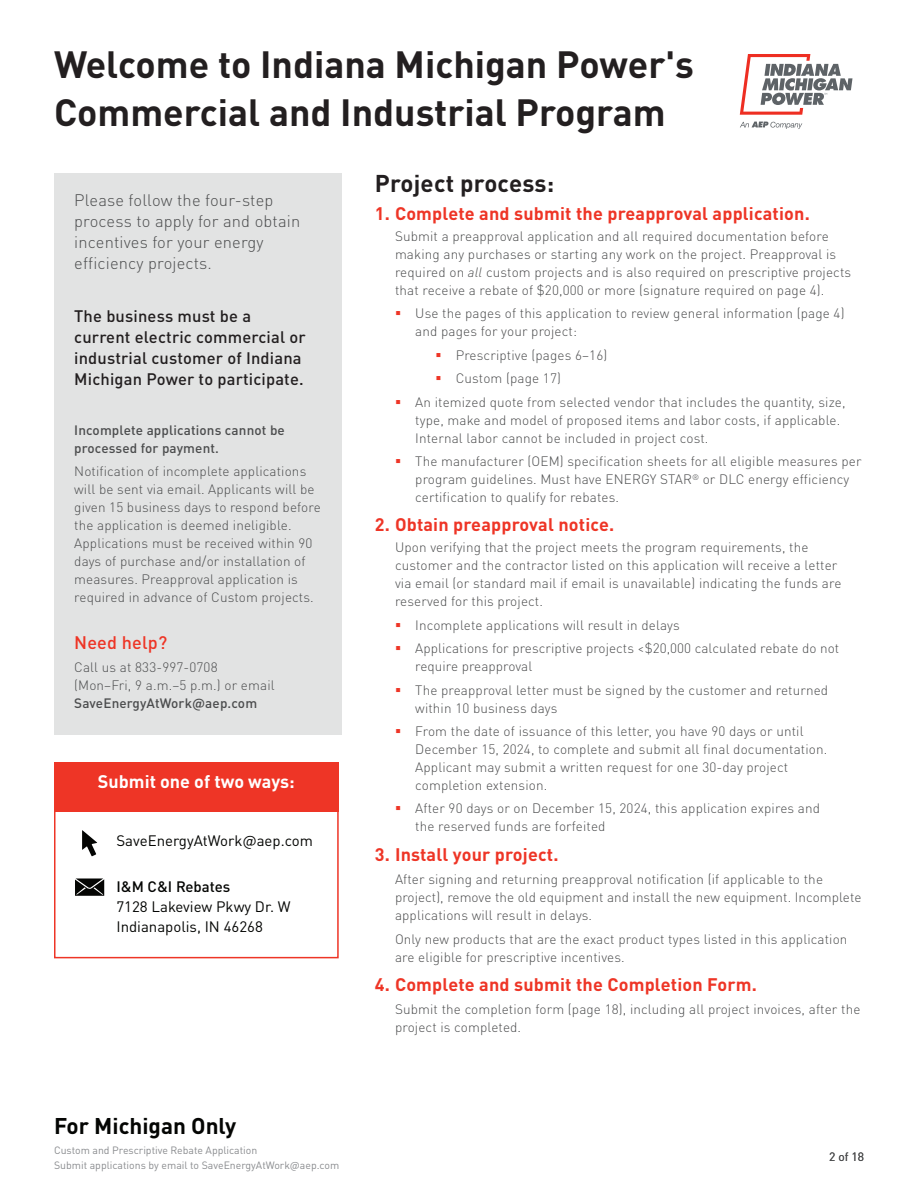
<style>
.page{position:relative;width:918px;height:1188px;background:#fff}
.page>*{position:absolute;margin:0;border:0;box-sizing:border-box;transform-origin:0 0}
.t1{font:700 37.5px/48px "DINOT";color:#231f20}
.t2{font:700 24px "DINOT";letter-spacing:.01em;color:#231f20}
.t3{font:700 22.5px "DINOT";color:#040503}
.t4{font:700 18px "DINOT";letter-spacing:.01em;color:#ee3526}
.t5{font:700 18px "DINOT";color:#fff}
.t6{font:500 18px "DINOT";letter-spacing:.01em;color:#ee3526}
.t7{font:500 16.5px/21px "DINOT";letter-spacing:.01em;color:#231f20}
.t8{font:300 16.5px/21px "DINOT";letter-spacing:.01em;color:#4b4c4d}
.t9{font:15px/19.6px "DINOT";color:#040503}
.t10{font:500 15px "DINOT";color:#040503}
.t11{font:300 13.5px/18px "DINOT";letter-spacing:.01em;color:#4b4c4d}
.t12{font:500 13.5px/18px "DINOT";letter-spacing:.01em;color:#4b4c4d}
.t13{font:12px "DINOT";color:#4b4c4d}
.t14{font:10.5px "DINOT";color:#898b8e}
.s1{font-weight:500}
.s2{font-style:italic}
</style>
<div class="page">
<div style="left:54px;top:173px;width:287px;height:562px;background:#e2e3e3"></div>
<div style="left:54px;top:763px;width:285px;height:49px;background:#ee3526"></div>
<div style="left:54px;top:804px;width:285px;height:154px;border:2px solid #ee3526"></div>
<svg style="left:82px;top:830px;width:15px;height:26px"></svg>
<svg style="left:75px;top:878px;width:29px;height:18px"></svg>
<svg style="left:740px;top:122px;width:62px;height:7px"></svg>
<svg style="left:740px;top:54px;width:112px;height:61px"></svg>
<p class="t1" style="left:54px;top:40px;width:641px">Welcome to Indiana Michigan Power's<br>Commercial and Industrial Program</p>
<p class="t8" style="left:74px;top:190px;width:228px">Please follow the four-step process to apply for and obtain incentives for your energy efficiency projects.</p>
<p class="t7" style="left:74px;top:305px;width:233px">The business must be a current electric commercial or industrial customer of Indiana<br>Michigan Power to participate.</p>
<p class="t12" style="left:74px;top:421px;width:212px">Incomplete applications cannot be processed for payment.</p>
<p class="t11" style="left:74px;top:462px;width:248px">Notification of incomplete applications will be sent via email. Applicants will be given 15 business days to respond before the application is deemed ineligible.<br>Applications must be received within 90 days of purchase and/or installation of measures. Preapproval application is required in advance of Custom projects.</p>
<p class="t6" style="left:74px;top:631px;width:94px">Need help?</p>
<p class="t11" style="left:74px;top:658px;width:202px">Call us at 833-997-0708 (Mon–Fri, 9 a.m.–5 p.m.) or email<br><span class="s1">SaveEnergyAtWork@aep.com</span></p>
<p class="t5" style="left:98px;top:769px;width:198px">Submit one of two ways:</p>
<p class="t9" style="left:116px;top:831px;width:198px">SaveEnergyAtWork@aep.com</p>
<p class="t10" style="left:116px;top:877px;width:115px">I&amp;M C&amp;I Rebates</p>
<p class="t9" style="left:116px;top:897px;width:176px">7128 Lakeview Pkwy Dr. W<br>Indianapolis, IN 46268</p>
<p class="t3" style="left:54px;top:1111px;width:184px">For Michigan Only</p>
<p class="t14" style="left:54px;top:1143px;width:205px">Custom and Prescriptive Rebate Application</p>
<p class="t14" style="left:54px;top:1158px;width:287px">Submit applications by email to SaveEnergyAtWork@aep.com</p>
<p class="t2" style="left:375px;top:167px;width:181px">Project process:</p>
<p class="t4" style="left:375px;top:202px;width:437px">1. Complete and submit the preapproval application.</p>
<p class="t11" style="left:395px;top:227px;width:458px">Submit a preapproval application and all required documentation before making any purchases or starting any work on the project. Preapproval is required on <span class="s2">all</span> custom projects and is also required on prescriptive projects that receive a rebate of $20,000 or more (signature required on page 4).</p>
<p class="t11" style="left:415px;top:304px;width:431px">Use the pages of this application to review general information (page 4) and pages for your project:</p>
<p class="t11" style="left:456px;top:346px;width:153px">Prescriptive (pages 6–16)</p>
<p class="t11" style="left:456px;top:369px;width:107px">Custom (page 17)</p>
<p class="t11" style="left:415px;top:393px;width:432px">An itemized quote from selected vendor that includes the quantity, size, type, make and model of proposed items and labor costs, if applicable.<br>Internal labor cannot be included in project cost.</p>
<p class="t11" style="left:415px;top:452px;width:448px">The manufacturer (OEM) specification sheets for all eligible measures per program guidelines. Must have ENERGY STAR<sup>®</sup> or DLC energy efficiency certification to qualify for rebates.</p>
<p class="t4" style="left:375px;top:513px;width:241px">2. Obtain preapproval notice.</p>
<p class="t11" style="left:395px;top:538px;width:448px">Upon verifying that the project meets the program requirements, the customer and the contractor listed on this application will receive a letter via email (or standard mail if email is unavailable) indicating the funds are reserved for this project.</p>
<p class="t11" style="left:415px;top:616px;width:266px">Incomplete applications will result in delays</p>
<p class="t11" style="left:415px;top:639px;width:425px">Applications for prescriptive projects &lt;$20,000 calculated rebate do not require preapproval</p>
<p class="t11" style="left:415px;top:681px;width:415px">The preapproval letter must be signed by the customer and returned within 10 business days</p>
<p class="t11" style="left:415px;top:722px;width:414px">From the date of issuance of this letter, you have 90 days or until December 15, 2024, to complete and submit all final documentation.<br>Applicant may submit a written request for one 30-day project completion extension.</p>
<p class="t11" style="left:415px;top:799px;width:406px">After 90 days or on December 15, 2024, this application expires and the reserved funds are forfeited</p>
<p class="t4" style="left:375px;top:843px;width:185px">3. Install your project.</p>
<p class="t11" style="left:395px;top:870px;width:468px">After signing and returning preapproval notification (if applicable to the project), remove the old equipment and install the new equipment. Incomplete applications will result in delays.</p>
<p class="t11" style="left:395px;top:930px;width:454px">Only new products that are the exact product types listed in this application are eligible for prescriptive incentives.</p>
<p class="t4" style="left:375px;top:973px;width:384px">4. Complete and submit the Completion Form.</p>
<p class="t11" style="left:395px;top:1000px;width:467px">Submit the completion form (page 18), including all project invoices, after the project is completed.</p>
<p class="t13" style="left:829px;top:1149px;width:36px">2 of 18</p>
</div>
